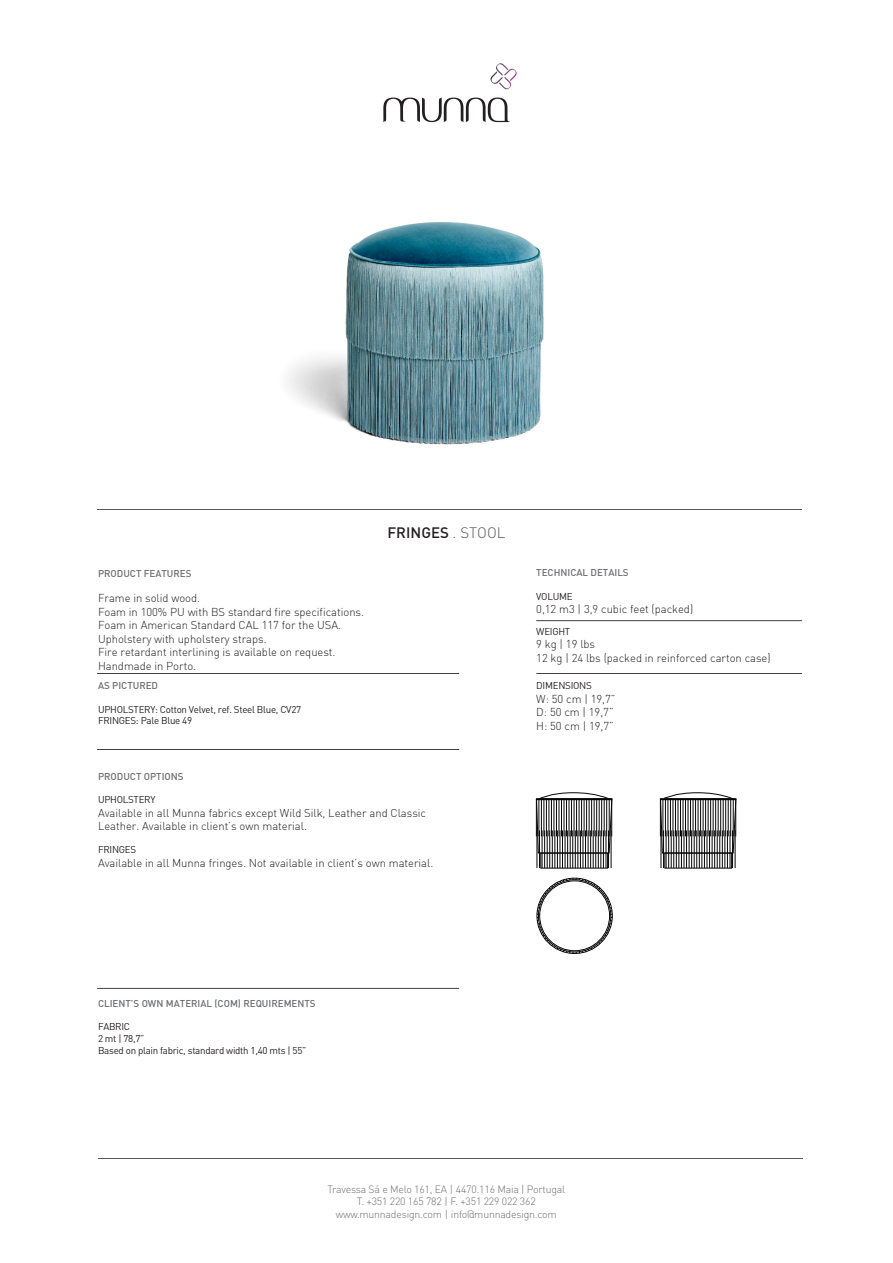
<style>
.page{position:relative;width:893px;height:1263px;background:#fff}
.page>*{position:absolute;margin:0;border:0;box-sizing:border-box;transform-origin:0 0}
.t1{font:500 15px "DIN";color:#231f20}
.t2{font:11.25px/13.5px "DIN Light";letter-spacing:-.005em;color:#231f20}
.t3{font:300 10.5px/12.6px "DIN";letter-spacing:-.02em;color:#6d6e71;text-align:center}
.t4{font:9.75px/11.7px "DIN";letter-spacing:-.03em;color:#231f20}
.t5{font:9.75px "DIN Medium";color:#6d6e71}
.s1{font-weight:300;color:#58595b}
</style>
<div class="page">
<img style="left:288px;top:89px;width:256px;height:356px">
<hr style="left:98px;top:1159px;width:704px;height:1px;background:#58595b">
<hr style="left:536px;top:620px;width:266px;height:1px;background:#414042">
<svg style="left:383px;top:98px;width:127px;height:24px"></svg>
<svg style="left:490px;top:63px;width:27px;height:26px"></svg>
<hr style="left:97px;top:673px;width:362px;height:1px;background:#414042">
<hr style="left:97px;top:749px;width:362px;height:1px;background:#414042">
<hr style="left:97px;top:988px;width:362px;height:1px;background:#414042">
<hr style="left:536px;top:673px;width:266px;height:1px;background:#414042">
<hr style="left:98px;top:509px;width:704px;height:1px;background:#58595b">
<div style="left:540px;top:853px;width:68px;height:15px;border:1px solid #050505"></div>
<hr style="left:537px;top:830px;width:1px;height:38px;background:#050505">
<hr style="left:539px;top:830px;width:1px;height:38px;background:#050505">
<hr style="left:542px;top:830px;width:1px;height:38px;background:#050505">
<hr style="left:544px;top:830px;width:1px;height:38px;background:#050505">
<hr style="left:547px;top:830px;width:1px;height:38px;background:#050505">
<hr style="left:549px;top:830px;width:1px;height:38px;background:#050505">
<hr style="left:552px;top:830px;width:1px;height:38px;background:#050505">
<hr style="left:554px;top:830px;width:1px;height:38px;background:#050505">
<hr style="left:557px;top:830px;width:1px;height:38px;background:#050505">
<hr style="left:560px;top:830px;width:1px;height:38px;background:#050505">
<hr style="left:562px;top:830px;width:1px;height:38px;background:#050505">
<hr style="left:565px;top:830px;width:1px;height:38px;background:#050505">
<hr style="left:567px;top:830px;width:1px;height:38px;background:#050505">
<hr style="left:570px;top:830px;width:1px;height:38px;background:#050505">
<hr style="left:572px;top:830px;width:1px;height:38px;background:#050505">
<hr style="left:575px;top:830px;width:1px;height:38px;background:#050505">
<hr style="left:577px;top:830px;width:1px;height:38px;background:#050505">
<hr style="left:580px;top:830px;width:1px;height:38px;background:#050505">
<hr style="left:583px;top:830px;width:1px;height:38px;background:#050505">
<hr style="left:585px;top:830px;width:1px;height:38px;background:#050505">
<hr style="left:588px;top:830px;width:1px;height:38px;background:#050505">
<hr style="left:590px;top:830px;width:1px;height:38px;background:#050505">
<hr style="left:593px;top:830px;width:1px;height:38px;background:#050505">
<hr style="left:595px;top:830px;width:1px;height:38px;background:#050505">
<hr style="left:598px;top:830px;width:1px;height:38px;background:#050505">
<hr style="left:600px;top:830px;width:1px;height:38px;background:#050505">
<hr style="left:603px;top:830px;width:1px;height:38px;background:#050505">
<hr style="left:606px;top:830px;width:1px;height:38px;background:#050505">
<hr style="left:608px;top:830px;width:1px;height:38px;background:#050505">
<hr style="left:611px;top:830px;width:1px;height:38px;background:#050505">
<svg style="left:536px;top:792px;width:76px;height:61px"></svg>
<div style="left:665px;top:853px;width:67px;height:15px;border:1px solid #050505"></div>
<hr style="left:661px;top:830px;width:1px;height:38px;background:#050505">
<hr style="left:663px;top:830px;width:1px;height:38px;background:#050505">
<hr style="left:666px;top:830px;width:1px;height:38px;background:#050505">
<hr style="left:668px;top:830px;width:1px;height:38px;background:#050505">
<hr style="left:671px;top:830px;width:1px;height:38px;background:#050505">
<hr style="left:673px;top:830px;width:1px;height:38px;background:#050505">
<hr style="left:676px;top:830px;width:1px;height:38px;background:#050505">
<hr style="left:679px;top:830px;width:1px;height:38px;background:#050505">
<hr style="left:681px;top:830px;width:1px;height:38px;background:#050505">
<hr style="left:684px;top:830px;width:1px;height:38px;background:#050505">
<hr style="left:686px;top:830px;width:1px;height:38px;background:#050505">
<hr style="left:689px;top:830px;width:1px;height:38px;background:#050505">
<hr style="left:691px;top:830px;width:1px;height:38px;background:#050505">
<hr style="left:694px;top:830px;width:1px;height:38px;background:#050505">
<hr style="left:696px;top:830px;width:1px;height:38px;background:#050505">
<hr style="left:699px;top:830px;width:1px;height:38px;background:#050505">
<hr style="left:702px;top:830px;width:1px;height:38px;background:#050505">
<hr style="left:704px;top:830px;width:1px;height:38px;background:#050505">
<hr style="left:707px;top:830px;width:1px;height:38px;background:#050505">
<hr style="left:709px;top:830px;width:1px;height:38px;background:#050505">
<hr style="left:712px;top:830px;width:1px;height:38px;background:#050505">
<hr style="left:714px;top:830px;width:1px;height:38px;background:#050505">
<hr style="left:717px;top:830px;width:1px;height:38px;background:#050505">
<hr style="left:719px;top:830px;width:1px;height:38px;background:#050505">
<hr style="left:722px;top:830px;width:1px;height:38px;background:#050505">
<hr style="left:725px;top:830px;width:1px;height:38px;background:#050505">
<hr style="left:727px;top:830px;width:1px;height:38px;background:#050505">
<hr style="left:730px;top:830px;width:1px;height:38px;background:#050505">
<hr style="left:732px;top:830px;width:1px;height:38px;background:#050505">
<hr style="left:735px;top:830px;width:1px;height:38px;background:#050505">
<svg style="left:660px;top:792px;width:76px;height:61px"></svg>
<svg style="left:537px;top:878px;width:75px;height:75px"></svg>
<div style="left:536px;top:799px;width:76px;height:1px;border:1px solid #050505"></div>
<div style="left:660px;top:799px;width:76px;height:1px;border:1px solid #050505"></div>
<p class="t5" style="left:98px;top:567px;width:95px">PRODUCT FEATURES</p>
<p class="t2" style="left:98px;top:591px;width:268px">Frame in solid wood.<br>Foam in 100% PU with BS standard fire specifications.<br>Foam in American Standard CAL 117 for the USA.<br>Upholstery with upholstery straps.<br>Fire retardant interlining is available on request.<br>Handmade in Porto.</p>
<p class="t5" style="left:98px;top:680px;width:62px">AS PICTURED</p>
<p class="t4" style="left:98px;top:703px;width:205px">UPHOLSTERY: Cotton Velvet, ref. Steel Blue, CV27<br>FRINGES: Pale Blue 49</p>
<h1 class="t1" style="left:387px;top:523px;width:119px">FRINGES <span class="s1">. STOOL</span></h1>
<p class="t5" style="left:98px;top:770px;width:87px">PRODUCT OPTIONS</p>
<p class="t4" style="left:98px;top:793px;width:59px">UPHOLSTERY</p>
<p class="t2" style="left:98px;top:806px;width:330px">Available in all Munna fabrics except Wild Silk, Leather and Classic<br>Leather. Available in client’s own material.</p>
<p class="t4" style="left:98px;top:844px;width:40px">FRINGES</p>
<p class="t2" style="left:98px;top:856px;width:337px">Available in all Munna fringes. Not available in client’s own material.</p>
<p class="t5" style="left:536px;top:566px;width:94px">TECHNICAL DETAILS</p>
<p class="t4" style="left:536px;top:590px;width:38px">VOLUME</p>
<p class="t2" style="left:536px;top:602px;width:158px">0,12 m3 | 3,9 cubic feet (packed)</p>
<p class="t4" style="left:536px;top:625px;width:36px">WEIGHT</p>
<p class="t2" style="left:536px;top:637px;width:236px">9 kg | 19 lbs<br>12 kg | 24 lbs (packed in reinforced carton case)</p>
<p class="t4" style="left:536px;top:680px;width:57px">DIMENSIONS</p>
<p class="t2" style="left:536px;top:692px;width:81px">W: 50 cm | 19,7”<br>D: 50 cm | 19,7”<br>H: 50 cm | 19,7”</p>
<p class="t5" style="left:98px;top:997px;width:219px">CLIENT’S OWN MATERIAL (COM) REQUIREMENTS</p>
<p class="t4" style="left:98px;top:1021px;width:210px">FABRIC<br>2 mt | 78,7”<br>Based on plain fabric, standard width 1,40 mts | 55”</p>
<p class="t3" style="left:327px;top:1182px;width:239px">Travessa Sá e Melo 161, EA | 4470.116 Maia | Portugal<br>T. +351 220 165 782 | F. +351 229 022 362 www.munnadesign.com | info@munnadesign.com</p>
</div>
